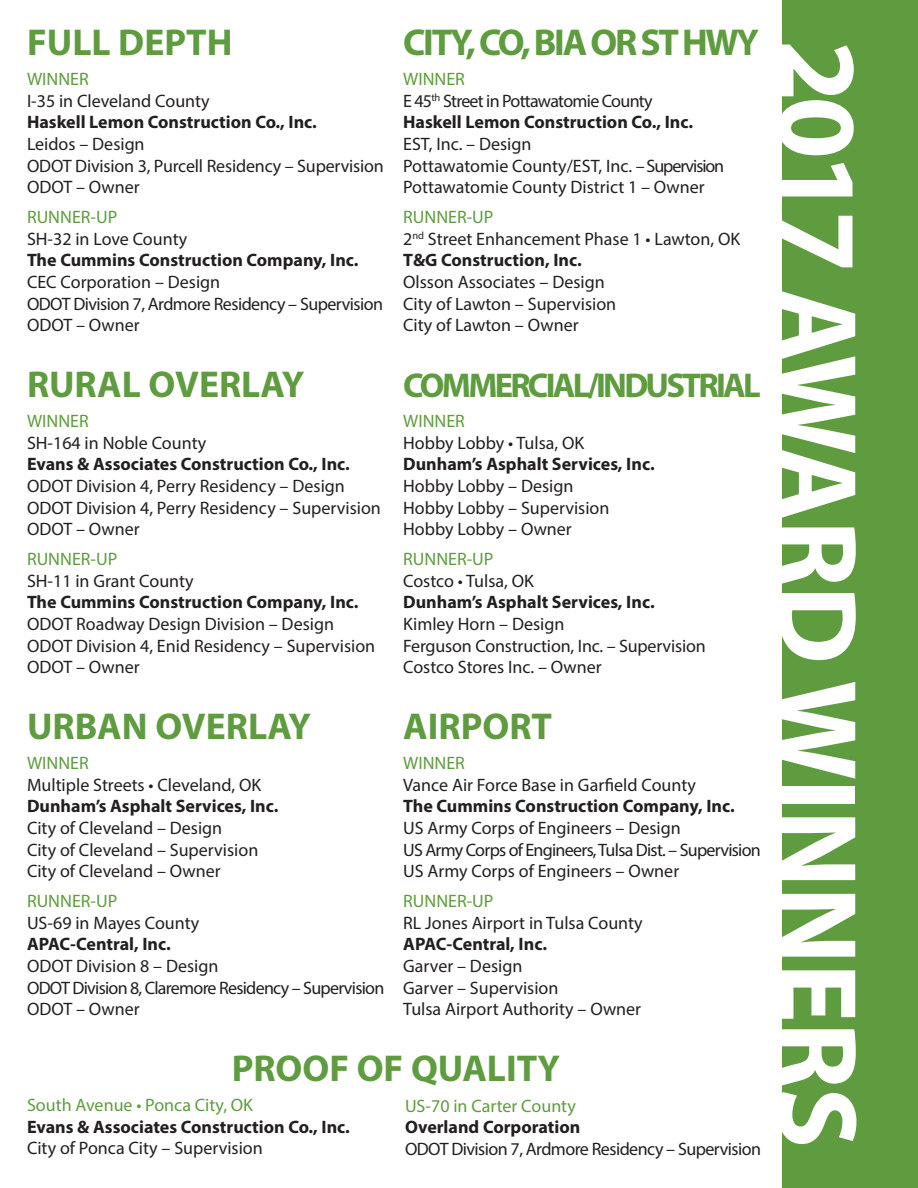
<style>
.page{position:relative;width:918px;height:1188px;background:#fff}
.page>*{position:absolute;margin:0;border:0;box-sizing:border-box;transform-origin:0 0}
.t1{font:700 112.5px "Myriad Pro";letter-spacing:-.01em;color:#fff}
.t2{font:700 37.5px "Myriad Pro";color:#5f9c3f}
.t3{font:700 37.5px "Myriad Pro";letter-spacing:-.06em;color:#5f9c3f}
.t4{font:700 34.5px "Myriad Pro";letter-spacing:-.08em;color:#5f9c3f}
.t5{font:18px "Myriad Pro";color:#231f20}
.t6{font:700 18px "Myriad Pro";color:#231f20}
.t7{font:18px "Myriad Pro";color:#5f9c3f}
.t8{font:18px "Myriad Pro";letter-spacing:-.04em;color:#231f20}
.t9{font:18px "Myriad Pro";letter-spacing:-.03em;color:#231f20}
</style>
<div class="page">
<div style="left:782px;top:0;width:136px;height:1188px;background:#5f9c3f"></div>
<p class="t2" style="left:27px;top:18px;width:207px">FULL DEPTH</p>
<p class="t7" style="left:27px;top:68px;width:63px">WINNER</p>
<p class="t5" style="left:27px;top:90px;width:184px">I-35 in Cleveland County</p>
<p class="t6" style="left:27px;top:111px;width:291px">Haskell Lemon Construction Co., Inc.</p>
<p class="t5" style="left:27px;top:133px;width:119px">Leidos – Design</p>
<p class="t5" style="left:27px;top:154px;width:358px">ODOT Division 3, Purcell Residency – Supervision</p>
<p class="t5" style="left:27px;top:176px;width:114px">ODOT – Owner</p>
<p class="t7" style="left:27px;top:206px;width:92px">RUNNER-UP</p>
<p class="t5" style="left:27px;top:228px;width:162px">SH-32 in Love County</p>
<p class="t6" style="left:27px;top:249px;width:333px">The Cummins Construction Company, Inc.</p>
<p class="t5" style="left:27px;top:271px;width:195px">CEC Corporation – Design</p>
<p class="t9" style="left:27px;top:292px;width:358px">ODOT Division 7, Ardmore Residency – Supervision</p>
<p class="t5" style="left:27px;top:314px;width:114px">ODOT – Owner</p>
<p class="t2" style="left:27px;top:360px;width:279px">RURAL OVERLAY</p>
<p class="t7" style="left:27px;top:410px;width:63px">WINNER</p>
<p class="t5" style="left:27px;top:432px;width:181px">SH-164 in Noble County</p>
<p class="t6" style="left:27px;top:453px;width:324px">Evans &amp; Associates Construction Co., Inc.</p>
<p class="t5" style="left:27px;top:475px;width:319px">ODOT Division 4, Perry Residency – Design</p>
<p class="t5" style="left:27px;top:496px;width:355px">ODOT Division 4, Perry Residency – Supervision</p>
<p class="t5" style="left:27px;top:518px;width:114px">ODOT – Owner</p>
<p class="t7" style="left:27px;top:548px;width:92px">RUNNER-UP</p>
<p class="t5" style="left:27px;top:570px;width:168px">SH-11 in Grant County</p>
<p class="t6" style="left:27px;top:591px;width:333px">The Cummins Construction Company, Inc.</p>
<p class="t5" style="left:27px;top:613px;width:309px">ODOT Roadway Design Division – Design</p>
<p class="t5" style="left:27px;top:634px;width:350px">ODOT Division 4, Enid Residency – Supervision</p>
<p class="t5" style="left:27px;top:656px;width:114px">ODOT – Owner</p>
<p class="t3" style="left:403px;top:18px;width:358px">CITY, CO, BIA OR ST HWY</p>
<p class="t7" style="left:403px;top:68px;width:63px">WINNER</p>
<p class="t8" style="left:403px;top:90px;width:251px">E 45<sup>th</sup> Street in Pottawatomie County</p>
<p class="t6" style="left:403px;top:111px;width:291px">Haskell Lemon Construction Co., Inc.</p>
<p class="t5" style="left:403px;top:133px;width:130px">EST, Inc. – Design</p>
<p class="t5" style="left:403px;top:154px;width:323px">Pottawatomie County/EST, Inc. – Supervision</p>
<p class="t5" style="left:403px;top:176px;width:303px">Pottawatomie County District 1 – Owner</p>
<p class="t7" style="left:403px;top:206px;width:92px">RUNNER-UP</p>
<p class="t5" style="left:403px;top:228px;width:339px">2<sup>nd</sup> Street Enhancement Phase 1 • Lawton, OK</p>
<p class="t6" style="left:403px;top:249px;width:180px">T&amp;G Construction, Inc.</p>
<p class="t5" style="left:403px;top:271px;width:203px">Olsson Associates – Design</p>
<p class="t5" style="left:403px;top:292px;width:215px">City of Lawton – Supervision</p>
<p class="t5" style="left:403px;top:314px;width:177px">City of Lawton – Owner</p>
<p class="t4" style="left:403px;top:363px;width:359px">COMMERCIAL/INDUSTRIAL</p>
<p class="t7" style="left:403px;top:410px;width:63px">WINNER</p>
<p class="t5" style="left:403px;top:432px;width:183px">Hobby Lobby • Tulsa, OK</p>
<p class="t6" style="left:403px;top:453px;width:253px">Dunham’s Asphalt Services, Inc.</p>
<p class="t5" style="left:403px;top:475px;width:172px">Hobby Lobby – Design</p>
<p class="t5" style="left:403px;top:496px;width:208px">Hobby Lobby – Supervision</p>
<p class="t5" style="left:403px;top:518px;width:170px">Hobby Lobby – Owner</p>
<p class="t7" style="left:403px;top:548px;width:92px">RUNNER-UP</p>
<p class="t5" style="left:403px;top:570px;width:132px">Costco • Tulsa, OK</p>
<p class="t6" style="left:403px;top:591px;width:253px">Dunham’s Asphalt Services, Inc.</p>
<p class="t5" style="left:403px;top:613px;width:163px">Kimley Horn – Design</p>
<p class="t5" style="left:403px;top:634px;width:304px">Ferguson Construction, Inc. – Supervision</p>
<p class="t5" style="left:403px;top:656px;width:200px">Costco Stores Inc. – Owner</p>
<p class="t2" style="left:27px;top:702px;width:286px">URBAN OVERLAY</p>
<p class="t7" style="left:27px;top:752px;width:63px">WINNER</p>
<p class="t5" style="left:27px;top:774px;width:236px">Multiple Streets • Cleveland, OK</p>
<p class="t6" style="left:27px;top:795px;width:253px">Dunham’s Asphalt Services, Inc.</p>
<p class="t5" style="left:27px;top:817px;width:197px">City of Cleveland – Design</p>
<p class="t5" style="left:27px;top:838px;width:233px">City of Cleveland – Supervision</p>
<p class="t5" style="left:27px;top:860px;width:195px">City of Cleveland – Owner</p>
<p class="t7" style="left:27px;top:890px;width:92px">RUNNER-UP</p>
<p class="t5" style="left:27px;top:912px;width:174px">US-69 in Mayes County</p>
<p class="t6" style="left:27px;top:933px;width:145px">APAC-Central, Inc.</p>
<p class="t5" style="left:27px;top:955px;width:193px">ODOT Division 8 – Design</p>
<p class="t8" style="left:27px;top:976px;width:359px">ODOT Division 8, Claremore Residency – Supervision</p>
<p class="t5" style="left:27px;top:998px;width:114px">ODOT – Owner</p>
<p class="t2" style="left:403px;top:702px;width:150px">AIRPORT</p>
<p class="t7" style="left:403px;top:752px;width:63px">WINNER</p>
<p class="t5" style="left:403px;top:774px;width:294px">Vance Air Force Base in Garfield County</p>
<p class="t6" style="left:403px;top:795px;width:333px">The Cummins Construction Company, Inc.</p>
<p class="t5" style="left:403px;top:817px;width:279px">US Army Corps of Engineers – Design</p>
<p class="t8" style="left:403px;top:838px;width:359px">US Army Corps of Engineers, Tulsa Dist. – Supervision</p>
<p class="t5" style="left:403px;top:860px;width:278px">US Army Corps of Engineers – Owner</p>
<p class="t7" style="left:403px;top:890px;width:92px">RUNNER-UP</p>
<p class="t5" style="left:403px;top:912px;width:241px">RL Jones Airport in Tulsa County</p>
<p class="t6" style="left:403px;top:933px;width:145px">APAC-Central, Inc.</p>
<p class="t5" style="left:403px;top:955px;width:121px">Garver – Design</p>
<p class="t5" style="left:403px;top:976px;width:157px">Garver – Supervision</p>
<p class="t5" style="left:403px;top:998px;width:240px">Tulsa Airport Authority – Owner</p>
<p class="t2" style="left:232px;top:1044px;width:330px">PROOF OF QUALITY</p>
<p class="t7" style="left:27px;top:1094px;width:228px">South Avenue • Ponca City, OK</p>
<p class="t6" style="left:27px;top:1115px;width:324px">Evans &amp; Associates Construction Co., Inc.</p>
<p class="t5" style="left:27px;top:1137px;width:237px">City of Ponca City – Supervision</p>
<p class="t7" style="left:405px;top:1094px;width:172px">US-70 in Carter County</p>
<p class="t6" style="left:405px;top:1115px;width:177px">Overland Corporation</p>
<p class="t9" style="left:405px;top:1138px;width:358px">ODOT Division 7, Ardmore Residency – Supervision</p>
<p class="t1" style="left:891px;top:40px;width:1110px;rotate:90deg">2017 AWARD WINNERS</p>
</div>
